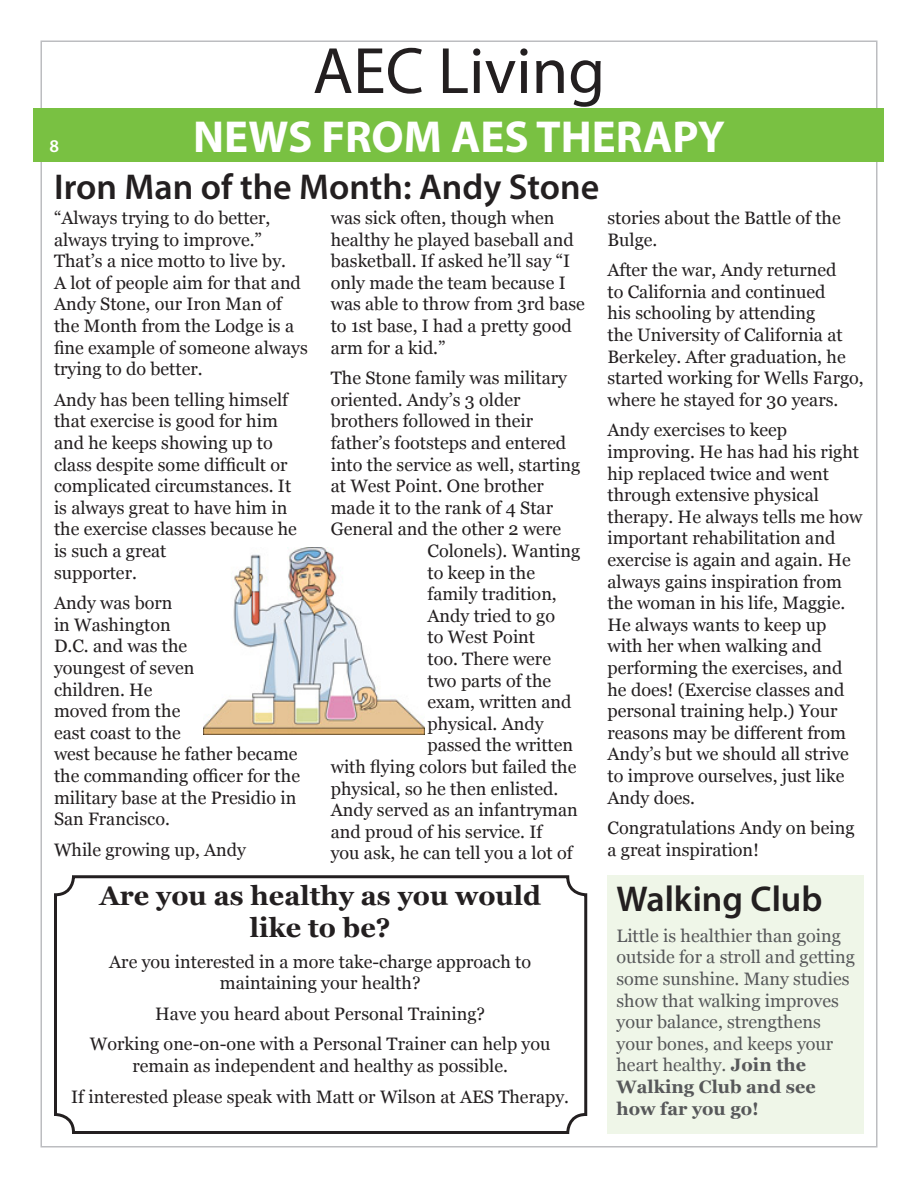
<style>
.page{position:relative;width:918px;height:1188px;background:#fff}
.page>*{position:absolute;margin:0;border:0;box-sizing:border-box;transform-origin:0 0}
.t1{font:66px "Myriad Pro";color:#231f20}
.t2{font:700 45px "Myriad Pro";color:#fff}
.t3{font:600 36px "Myriad Pro";color:#231f20}
.t4{font:700 27px/32.4px "Georgia";color:#231f20;text-align:center}
.t5{font:18px/21.6px "Georgia";color:#231f20}
.t6{font:18px/21.6px "Georgia";color:#57585a}
.t7{font:600 18px "Myriad Pro";color:#fff}
.s1{font-weight:700}
</style>
<div class="page">
<div style="left:34px;top:108px;width:850px;height:54px;background:#79c142"></div>
<div style="left:608px;top:875px;width:256px;height:259px;background:#eff6e8"></div>
<div style="left:54px;top:875px;width:533px;height:259px;border:3px solid #231f20;border-radius:18px"></div>
<img style="left:203px;top:547px;width:222px;height:187px">
<p class="t7" style="left:50px;top:134px;width:11px">8</p>
<p class="t1" style="left:313px;top:30px;width:294px">AEC Living</p>
<p class="t2" style="left:193px;top:107px;width:533px">NEWS FROM AES THERAPY</p>
<p class="t3" style="left:54px;top:164px;width:547px">Iron Man of the Month: Andy Stone</p>
<p class="t5" style="left:54px;top:207px;width:255px">“Always trying to do better, always trying to improve.”<br>That’s a nice motto to live by.<br>A lot of people aim for that and<br>Andy Stone, our Iron Man of the Month from the Lodge is a fine example of someone always trying to do better.</p>
<p class="t5" style="left:54px;top:389px;width:244px">Andy has been telling himself that exercise is good for him and he keeps showing up to class despite some difficult or complicated circumstances. It is always great to have him in the exercise classes because he is such a great<br>supporter.</p>
<p class="t5" style="left:54px;top:593px;width:248px">Andy was born<br>in Washington<br>D.C. and was the<br>youngest of seven<br>children. He<br>moved from the<br>east coast to the<br>west because he father became the commanding officer for the military base at the Presidio in<br>San Francisco.</p>
<p class="t5" style="left:54px;top:839px;width:194px">While growing up, Andy</p>
<p class="t5" style="left:331px;top:207px;width:256px">was sick often, though when healthy he played baseball and basketball. If asked he’ll say “I only made the team because I was able to throw from 3rd base to 1st base, I had a pretty good arm for a kid.”</p>
<p class="t5" style="left:331px;top:368px;width:238px">The Stone family was military</p>
<p class="t5" style="left:331px;top:389px;width:191px">oriented. Andy’s 3 older</p>
<p class="t5" style="left:331px;top:411px;width:204px">brothers followed in their</p>
<p class="t5" style="left:331px;top:432px;width:237px">father’s footsteps and entered</p>
<p class="t5" style="left:331px;top:454px;width:251px">into the service as well, starting</p>
<p class="t5" style="left:331px;top:476px;width:215px">at West Point. One brother</p>
<p class="t5" style="left:331px;top:497px;width:224px">made it to the rank of 4 Star</p>
<p class="t5" style="left:331px;top:519px;width:232px">General and the other 2 were</p>
<p class="t5" style="left:428px;top:540px;width:154px">Colonels). Wanting</p>
<p class="t5" style="left:428px;top:562px;width:109px">to keep in the</p>
<p class="t5" style="left:428px;top:584px;width:131px">family tradition,</p>
<p class="t5" style="left:428px;top:605px;width:129px">Andy tried to go</p>
<p class="t5" style="left:428px;top:627px;width:109px">to West Point</p>
<p class="t5" style="left:428px;top:648px;width:125px">too. There were</p>
<p class="t5" style="left:428px;top:670px;width:125px">two parts of the</p>
<p class="t5" style="left:428px;top:692px;width:145px">exam, written and</p>
<p class="t5" style="left:428px;top:713px;width:118px">physical. Andy</p>
<p class="t5" style="left:428px;top:735px;width:147px">passed the written</p>
<p class="t5" style="left:331px;top:756px;width:247px">with flying colors but failed the</p>
<p class="t5" style="left:331px;top:778px;width:229px">physical, so he then enlisted.</p>
<p class="t5" style="left:331px;top:800px;width:249px">Andy served as an infantryman</p>
<p class="t5" style="left:331px;top:821px;width:213px">and proud of his service. If</p>
<p class="t5" style="left:331px;top:843px;width:243px">you ask, he can tell you a lot of</p>
<p class="t4" style="left:99px;top:879px;width:443px">Are you as healthy as you would like to be?</p>
<p class="t5" style="left:109px;top:951px;width:423px;text-align:center">Are you interested in a more take-charge approach to maintaining your health?</p>
<p class="t5" style="left:155px;top:1003px;width:331px">Have you heard about Personal Training?</p>
<p class="t5" style="left:90px;top:1034px;width:462px;text-align:center">Working one-on-one with a Personal Trainer can help you remain as independent and healthy as possible.</p>
<p class="t5" style="left:71px;top:1086px;width:499px">If interested please speak with Matt or Wilson at AES Therapy.</p>
<p class="t5" style="left:608px;top:207px;width:235px">stories about the Battle of the<br>Bulge.</p>
<p class="t5" style="left:608px;top:260px;width:258px">After the war, Andy returned<br>to California and continued<br>his schooling by attending<br>the University of California at<br>Berkeley. After graduation, he started working for Wells Fargo, where he stayed for 30 years.</p>
<p class="t5" style="left:608px;top:420px;width:257px">Andy exercises to keep improving. He has had his right hip replaced twice and went through extensive physical therapy. He always tells me how important rehabilitation and exercise is again and again. He always gains inspiration from the woman in his life, Maggie.<br>He always wants to keep up with her when walking and performing the exercises, and he does! (Exercise classes and personal training help.) Your reasons may be different from<br>Andy’s but we should all strive to improve ourselves, just like<br>Andy does.</p>
<p class="t5" style="left:608px;top:818px;width:248px">Congratulations Andy on being a great inspiration!</p>
<p class="t3" style="left:616px;top:876px;width:207px">Walking Club</p>
<p class="t6" style="left:616px;top:925px;width:240px">Little is healthier than going outside for a stroll and getting some sunshine. Many studies show that walking improves your balance, strengthens your bones, and keeps your heart healthy. <span class="s1">Join the<br>Walking Club and see how far you go!</span></p>
</div>
